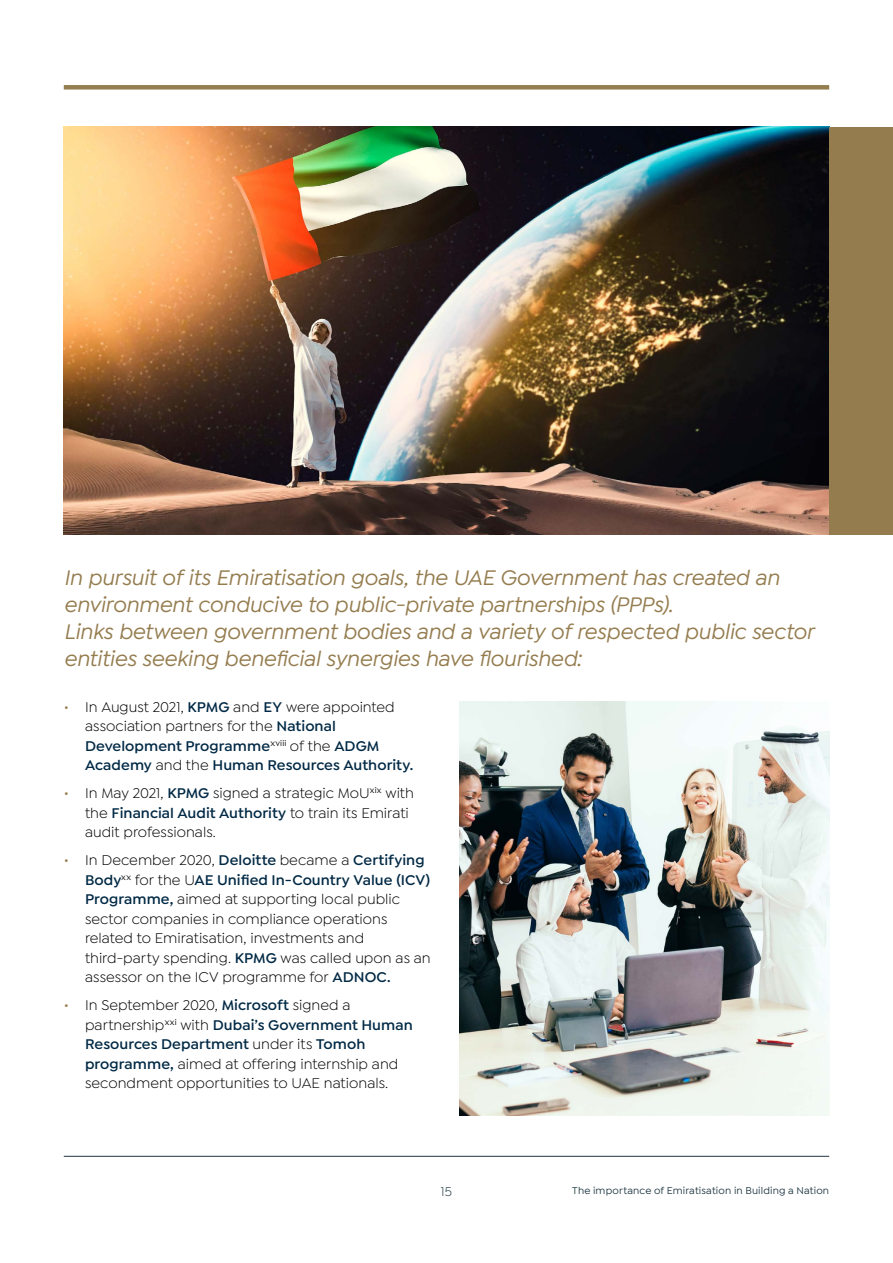
<style>
.page{position:relative;width:893px;height:1263px;background:#fff}
.page>*{position:absolute;margin:0;border:0;box-sizing:border-box;transform-origin:0 0}
.t1{font:italic 500 22.5px/27px "Isidora Sans";letter-spacing:-.01em;color:#947c4e}
.t2{font:15px/19.5px "Isidora Sans";color:#000}
.t3{font:600 15px/19.5px "Isidora Sans";letter-spacing:.005em;color:#002945}
.t4{font:13.5px "Isidora Sans";color:#1f3742}
.t5{font:500 10.5px "Isidora Sans";letter-spacing:.015em;color:#1f3742}
.s1{font-weight:400;color:#947c4e}
.s2{font-weight:400;color:#000}
.s3{color:#947c4e}
.s4{font-weight:600;color:#002945}
</style>
<div class="page">
<div style="left:64px;top:85px;width:765px;height:5px;background:#947d4f"></div>
<hr style="left:64px;top:1156px;width:765px;height:1px;background:#1f3742">
<hr style="left:0;top:0;width:1px;height:1263px;background:#e7e8e8">
<img style="left:459px;top:702px;width:370px;height:413px">
<img style="left:64px;top:127px;width:765px;height:408px">
<div style="left:829px;top:127px;width:64px;height:408px;background:#947c4e"></div>
<p class="t1" style="left:64px;top:564px;width:752px">In pursuit of its Emiratisation goals, the UAE Government has created an environment conducive to public-private partnerships (PPPs).<br>Links between government bodies and a variety of respected public sector entities seeking beneficial synergies have flourished:</p>
<p class="t3" style="left:85px;top:697px;width:330px;text-indent:-21px"><span class="s1">•</span> <span class="s2">In August 2021,</span> KPMG <span class="s2">and</span> EY <span class="s2">were appointed association partners for the</span> National Development Programme<sup>xviii</sup> <span class="s2">of the</span> ADGM Academy <span class="s2">and the</span> Human Resources Authority.</p>
<p class="t2" style="left:85px;top:784px;width:330px;text-indent:-21px"><span class="s3">•</span> In May 2021, <span class="s4">KPMG</span> signed a strategic MoU<sup>xix</sup> with the <span class="s4">Financial Audit Authority</span> to train its Emirati audit professionals.</p>
<p class="t2" style="left:85px;top:851px;width:347px;text-indent:-21px"><span class="s3">•</span> In December 2020, <span class="s4">Deloitte</span> became a <span class="s4">Certifying Body</span><sup>xx</sup> for the U<span class="s4">AE Unified In-Country Value (ICV)<br>Programme,</span> aimed at supporting local public sector companies in compliance operations related to Emiratisation, investments and third-party spending. <span class="s4">KPMG</span> was called upon as an assessor on the ICV programme for <span class="s4">ADNOC.</span></p>
<p class="t2" style="left:85px;top:996px;width:329px;text-indent:-21px"><span class="s3">•</span> In September 2020, <span class="s4">Microsoft</span> signed a partnership<sup>xxi</sup> with <span class="s4">Dubai’s Government Human Resources Department</span> under its <span class="s4">Tomoh programme,</span> aimed at offering internship and secondment opportunities to UAE nationals.</p>
<p class="t4" style="left:441px;top:1184px;width:13px">15</p>
<p class="t5" style="left:572px;top:1184px;width:258px">The importance of Emiratisation in Building a Nation</p>
</div>
